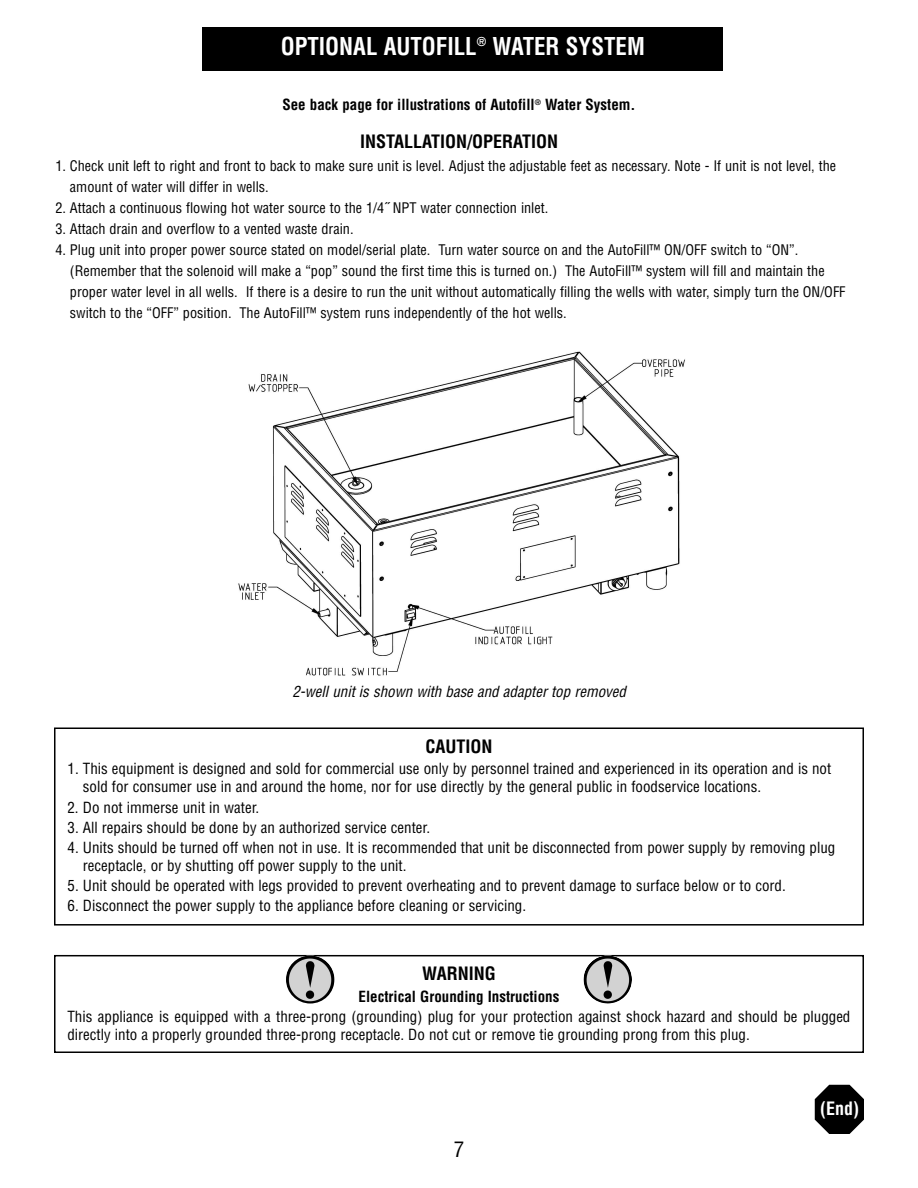
<style>
.page{position:relative;width:918px;height:1188px;background:#fff}
.page>*{position:absolute;margin:0;border:0;box-sizing:border-box;transform-origin:0 0}
.t1{font:700 condensed 24px "Helvetica";color:#fff;scale:.95 1}
.t2{font:condensed 21px "Helvetica";color:#000}
.t3{font:700 condensed 18px "Helvetica";color:#000}
.t4{font:700 condensed 18px "Helvetica";color:#fff}
.t5{font:condensed 15px/18px "Helvetica";color:#000}
.t6{font:700 condensed 15px "Helvetica";color:#000}
.t7{font:italic condensed 15px "Helvetica";color:#000}
.t8{font:condensed 14.25px/21px "Helvetica";color:#000}
</style>
<div class="page">
<div style="left:54px;top:728px;width:810px;height:198px;border:2px solid #000"></div>
<svg style="left:815px;top:1085px;width:49px;height:49px"></svg>
<div style="left:202px;top:27px;width:521px;height:43px;background:#000"></div>
<img style="left:238px;top:351px;width:447px;height:325px">
<div style="left:54px;top:955px;width:810px;height:98px;border:2px solid #000"></div>
<svg style="left:584px;top:956px;width:48px;height:48px"></svg>
<img style="left:590px;top:956px;width:42px;height:48px">
<img style="left:286px;top:956px;width:48px;height:48px;border-radius:50%">
<h1 class="t1" style="left:281px;top:33px;width:385px">OPTIONAL AUTOFILL<sup>®</sup> WATER SYSTEM</h1>
<p class="t6" style="left:282px;top:96px;width:355px">See back page for illustrations of Autofill<sup>®</sup> Water System.</p>
<p class="t3" style="left:360px;top:131px;width:200px">INSTALLATION/OPERATION</p>
<p class="t8" style="left:70px;top:155px;width:768px;text-indent:-14px">1. Check unit left to right and front to back to make sure unit is level. Adjust the adjustable feet as necessary. Note - If unit is not level, the amount of water will differ in wells.</p>
<p class="t8" style="left:55px;top:197px;width:494px">2. Attach a continuous flowing hot water source to the 1/4˝ NPT water connection inlet.</p>
<p class="t8" style="left:55px;top:218px;width:300px">3. Attach drain and overflow to a vented waste drain.</p>
<p class="t8" style="left:70px;top:239px;width:777px;text-indent:-14px">4. Plug unit into proper power source stated on model/serial plate. Turn water source on and the AutoFill™ ON/OFF switch to “ON”. (Remember that the solenoid will make a “pop” sound the first time this is turned on.) The AutoFill™ system will fill and maintain the proper water level in all wells. If there is a desire to run the unit without automatically filling the wells with water, simply turn the ON/OFF switch to the “OFF” position. The AutoFill™ system runs independently of the hot wells.</p>
<p class="t7" style="left:292px;top:683px;width:335px">2-well unit is shown with base and adapter top removed</p>
<p class="t3" style="left:426px;top:736px;width:69px">CAUTION</p>
<p class="t5" style="left:83px;top:760px;width:750px;text-indent:-15px">1. This equipment is designed and sold for commercial use only by personnel trained and experienced in its operation and is not sold for consumer use in and around the home, nor for use directly by the general public in foodservice locations.</p>
<p class="t5" style="left:67px;top:798px;width:193px">2. Do not immerse unit in water.</p>
<p class="t5" style="left:68px;top:819px;width:364px">3. All repairs should be done by an authorized service center.</p>
<p class="t5" style="left:83px;top:839px;width:754px;text-indent:-15px">4. Units should be turned off when not in use. It is recommended that unit be disconnected from power supply by removing plug receptacle, or by shutting off power supply to the unit.</p>
<p class="t5" style="left:68px;top:877px;width:720px">5. Unit should be operated with legs provided to prevent overheating and to prevent damage to surface below or to cord.</p>
<p class="t5" style="left:68px;top:897px;width:460px">6. Disconnect the power supply to the appliance before cleaning or servicing.</p>
<p class="t3" style="left:422px;top:964px;width:75px">WARNING</p>
<p class="t6" style="left:359px;top:988px;width:202px">Electrical Grounding Instructions</p>
<p class="t5" style="left:67px;top:1008px;width:784px">This appliance is equipped with a three-prong (grounding) plug for your protection against shock hazard and should be plugged directly into a properly grounded three-prong receptacle. Do not cut or remove tie grounding prong from this plug.</p>
<h2 class="t2" style="left:454px;top:1138px;width:12px">7</h2>
<p class="t4" style="left:820px;top:1098px;width:40px">(End)</p>
</div>
